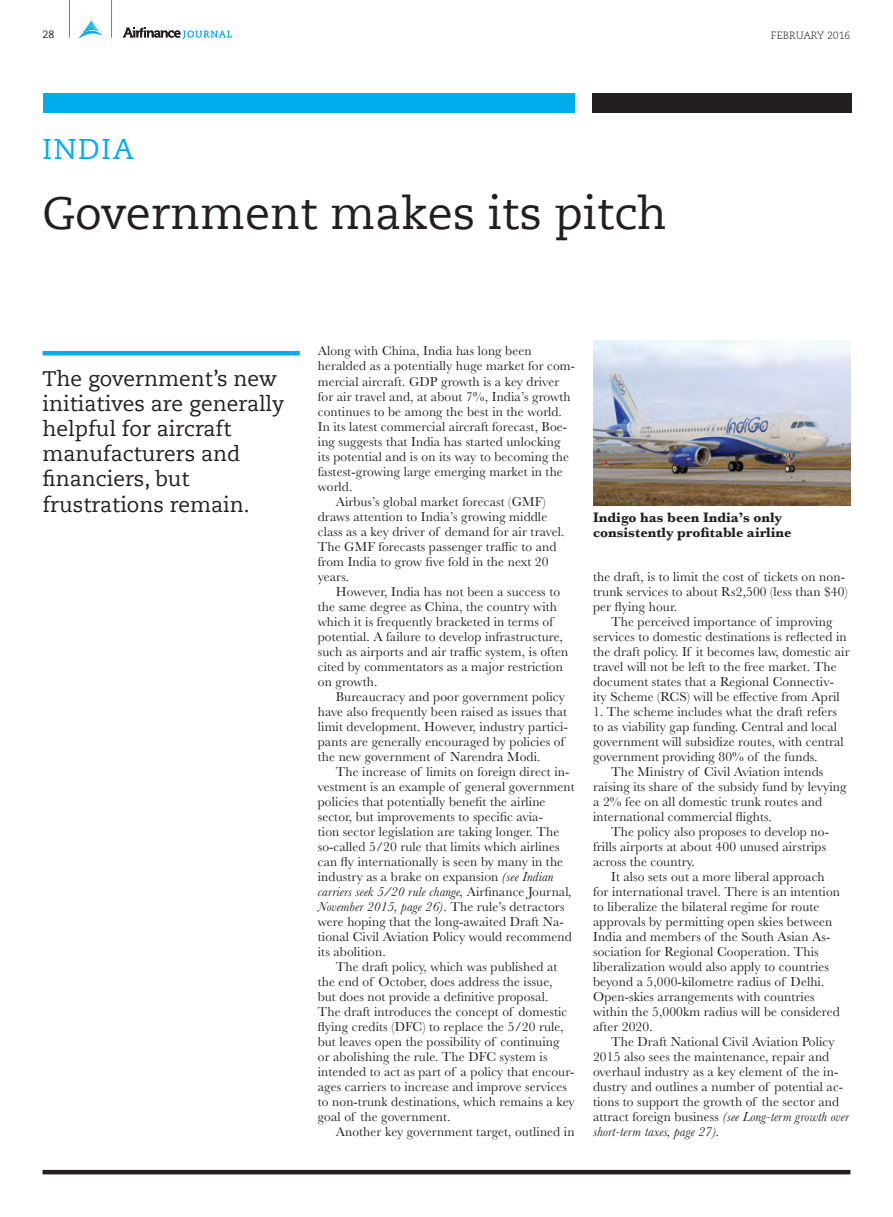
<style>
.page{position:relative;width:893px;height:1217px;background:#fff}
.page>*{position:absolute;margin:0;border:0;box-sizing:border-box;transform-origin:0 0}
.t1{font:45px "Caecilia LT Std";color:#231f20}
.t2{font:28.5px "Caecilia LT Std";letter-spacing:.06em;color:#00aeef}
.A_text_indent{font:21px/25.2px "Caecilia LT Std";color:#231f20}
.t3{font:700 14.25px "Baskerville";color:#231f20}
.A_text_indent-2{font:13.5px/15px "Baskerville";letter-spacing:.01em;color:#231f20}
.t4{font:300 10.5px "Caecilia LT";color:#231f20}
.t5{font:10.5px "Caecilia LT Std";color:#231f20}
.s1{font-style:italic}
</style>
<div class="page">
<svg style="left:79px;top:20px;width:24px;height:19px"></svg>
<hr style="left:69px;top:0;width:1px;height:38px;background:#00aeef">
<hr style="left:111px;top:0;width:1px;height:38px;background:#00aeef">
<svg style="left:123px;top:28px;width:109px;height:11px"></svg>
<div style="left:43px;top:1169px;width:807px;height:5px;background:#231f20"></div>
<div style="left:44px;top:94px;width:531px;height:19px;background:#00aeef"></div>
<div style="left:592px;top:94px;width:259px;height:19px;background:#231f20"></div>
<hr style="left:43px;top:351px;width:257px;height:4px;background:#00aeef">
<img style="left:593px;top:340px;width:257px;height:165px">
<p class="t5" style="left:43px;top:28px;width:13px">28</p>
<p class="t4" style="left:771px;top:29px;width:81px">FEBRUARY 2016</p>
<p class="t2" style="left:43px;top:133px;width:93px">INDIA</p>
<p class="t1" style="left:43px;top:187px;width:626px">Government makes its pitch</p>
<p class="A_text_indent" style="left:43px;top:366px;width:243px">The government’s new initiatives are generally helpful for aircraft</p>
<p class="A_text_indent" style="left:43px;top:441px;width:199px">manufacturers and</p>
<p class="A_text_indent" style="left:43px;top:467px;width:149px">financiers, but</p>
<p class="A_text_indent" style="left:43px;top:492px;width:209px">frustrations remain.</p>
<p class="A_text_indent-2" style="left:318px;top:344px;width:259px">Along with China, India has long been heralded as a potentially huge market for com&shy;mercial aircraft. GDP growth is a key driver for air travel and, at about 7%, India’s growth continues to be among the best in the world.<br>In its latest commercial aircraft forecast, Boe&shy;ing suggests that India has started unlocking its potential and is on its way to becoming the fastest-growing large emerging market in the world.</p>
<p class="A_text_indent-2" style="left:318px;top:494px;width:248px;text-indent:18px">Airbus’s global market forecast (GMF) draws attention to India’s growing middle class as a key driver of demand for air travel.<br>The GMF forecasts passenger traffic to and from India to grow five fold in the next 20 years.</p>
<p class="A_text_indent-2" style="left:318px;top:584px;width:252px;text-indent:18px">However, India has not been a success to the same degree as China, the country with which it is frequently bracketed in terms of potential. A failure to develop infrastructure, such as airports and air traffic system, is often cited by commentators as a major restriction on growth.</p>
<p class="A_text_indent-2" style="left:318px;top:689px;width:252px;text-indent:18px">Bureaucracy and poor government policy have also frequently been raised as issues that limit development. However, industry partici&shy;pants are generally encouraged by policies of the new government of Narendra Modi.</p>
<p class="A_text_indent-2" style="left:318px;top:764px;width:258px;text-indent:18px">The increase of limits on foreign direct in&shy;vestment is an example of general government policies that potentially benefit the airline sector, but improvements to specific avia-<br>tion sector legislation are taking longer. The so-called 5/20 rule that limits which airlines can fly internationally is seen by many in the industry as a brake on expansion <span class="s1">(see Indian carriers seek 5/20 rule change,</span> Airfinance Journal<span class="s1">, November 2015, page 26)</span>. The rule’s detractors were hoping that the long-awaited Draft Na&shy;tional Civil Aviation Policy would recommend its abolition.</p>
<p class="A_text_indent-2" style="left:318px;top:959px;width:258px;text-indent:18px">The draft policy, which was published at the end of October, does address the issue,<br>but does not provide a definitive proposal.<br>The draft introduces the concept of domestic flying credits (DFC) to replace the 5/20 rule, but leaves open the possibility of continuing<br>or abolishing the rule. The DFC system is intended to act as part of a policy that encour&shy;ages carriers to increase and improve services to non-trunk destinations, which remains a key goal of the government.</p>
<p class="A_text_indent-2" style="left:336px;top:1123px;width:240px">Another key government target, outlined in</p>
<p class="t3" style="left:593px;top:507px;width:190px">Indigo has been India’s only</p>
<p class="t3" style="left:593px;top:522px;width:200px">consistently profitable airline</p>
<p class="A_text_indent-2" style="left:593px;top:568px;width:256px">the draft, is to limit the cost of tickets on non&shy;trunk services to about Rs2,500 (less than $40) per flying hour.</p>
<p class="A_text_indent-2" style="left:593px;top:613px;width:258px;text-indent:18px">The perceived importance of improving services to domestic destinations is reflected in the draft policy. If it becomes law, domestic air travel will not be left to the free market. The document states that a Regional Connectiv&shy;ity Scheme (RCS) will be effective from April</p>
<p class="A_text_indent-2" style="left:593px;top:703px;width:252px">1. The scheme includes what the draft refers to as viability gap funding. Central and local government will subsidize routes, with central government providing 80% of the funds.</p>
<p class="A_text_indent-2" style="left:593px;top:763px;width:255px;text-indent:18px">The Ministry of Civil Aviation intends raising its share of the subsidy fund by levying a 2% fee on all domestic trunk routes and international commercial flights.</p>
<p class="A_text_indent-2" style="left:593px;top:823px;width:237px;text-indent:18px">The policy also proposes to develop no&shy;frills airports at about 400 unused airstrips across the country.</p>
<p class="A_text_indent-2" style="left:593px;top:868px;width:248px;text-indent:18px">It also sets out a more liberal approach for international travel. There is an intention to liberalize the bilateral regime for route approvals by permitting open skies between India and members of the South Asian As&shy;sociation for Regional Cooperation. This liberalization would also apply to countries beyond a 5,000-kilometre radius of Delhi.<br>Open-skies arrangements with countries within the 5,000km radius will be considered after 2020.</p>
<p class="A_text_indent-2" style="left:593px;top:1033px;width:257px;text-indent:18px">The Draft National Civil Aviation Policy 2015 also sees the maintenance, repair and overhaul industry as a key element of the in&shy;dustry and outlines a number of potential ac&shy;tions to support the growth of the sector and attract foreign business <span class="s1">(see Long-term growth over short-term taxes, page 27).</span></p>
</div>
